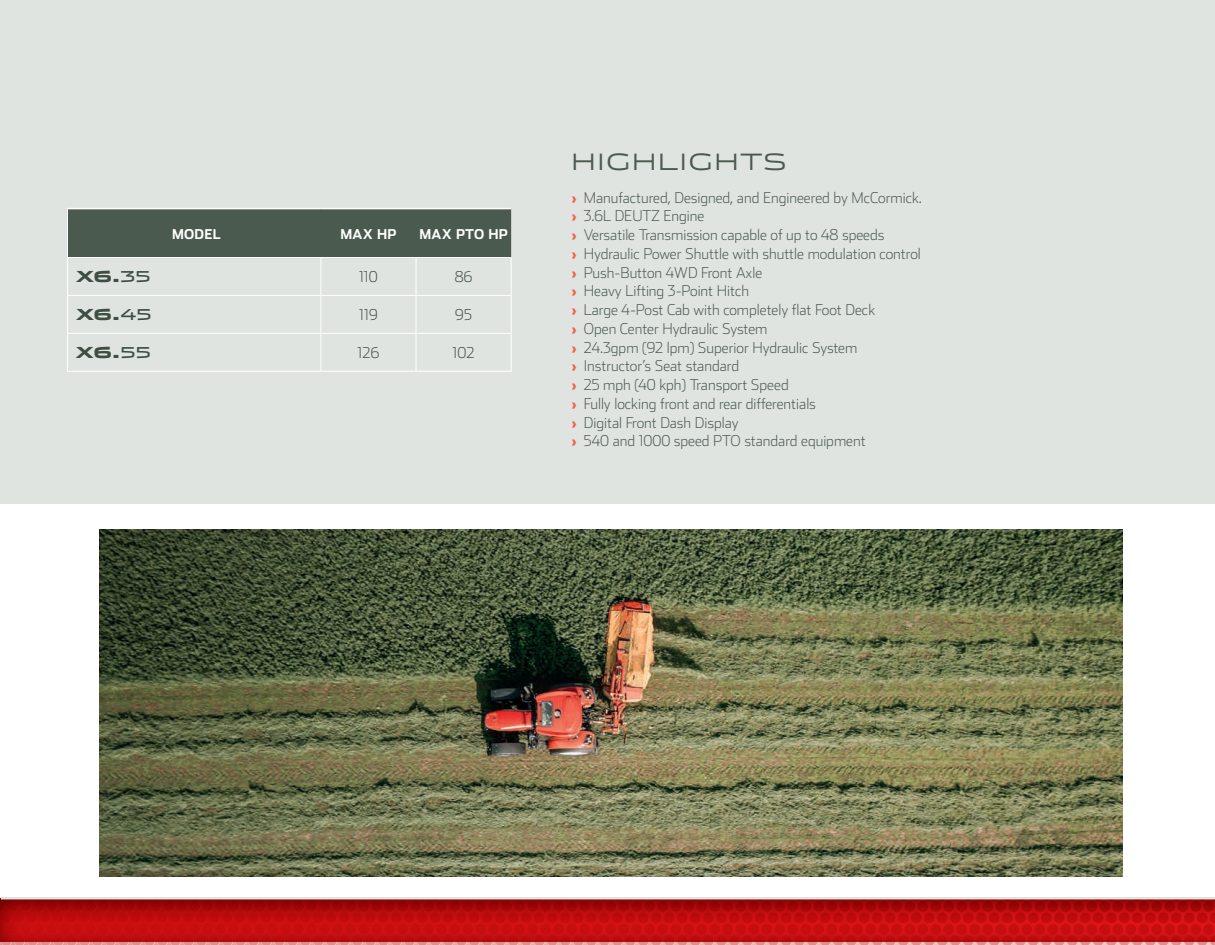
<style>
.page{position:relative;width:1215px;height:945px;background:#fff}
.page>*{position:absolute;margin:0;border:0;box-sizing:border-box;transform-origin:0 0}
.t1{font:300 22.5px "Stainless Ext";letter-spacing:.05em;color:#4b5a4e}
.t2{font:200 15px/18.8px "Stainless";color:#4b5a4e}
.t3{font:200 15px "Stainless";letter-spacing:.02em;color:#3f4e43}
.t4{font:900 15px "Stainless Ext";color:#3f4e43}
.t5{font:700 13.5px "Stainless";letter-spacing:.02em;color:#fff}
.s1{font-weight:400}
.s2{font-weight:900;color:#f26648}
</style>
<div class="page">
<img style="left:0;top:897px;width:1215px;height:48px">
<svg style="left:1px;top:876px;width:1214px;height:65px"></svg>
<div style="left:0;top:0;width:1215px;height:503px;background:#e0e4e1"></div>
<div style="left:68px;top:209px;width:443px;height:48px;background:#4b5a4e"></div>
<svg style="left:320px;top:258px;width:191px;height:113px"></svg>
<hr style="left:67px;top:257px;width:254px;height:1px;background:#fff">
<hr style="left:321px;top:257px;width:95px;height:1px;background:#fff">
<hr style="left:321px;top:258px;width:1px;height:37px;background:#fff">
<hr style="left:416px;top:257px;width:96px;height:1px;background:#fff">
<hr style="left:416px;top:258px;width:1px;height:37px;background:#fff">
<hr style="left:511px;top:258px;width:1px;height:37px;background:#fff">
<hr style="left:67px;top:295px;width:254px;height:1px;background:#fff">
<hr style="left:321px;top:295px;width:95px;height:1px;background:#fff">
<hr style="left:321px;top:296px;width:1px;height:37px;background:#fff">
<hr style="left:416px;top:295px;width:96px;height:1px;background:#fff">
<hr style="left:416px;top:296px;width:1px;height:37px;background:#fff">
<hr style="left:511px;top:296px;width:1px;height:37px;background:#fff">
<hr style="left:67px;top:333px;width:254px;height:1px;background:#fff">
<hr style="left:321px;top:333px;width:95px;height:1px;background:#fff">
<hr style="left:321px;top:334px;width:1px;height:37px;background:#fff">
<hr style="left:416px;top:333px;width:96px;height:1px;background:#fff">
<hr style="left:416px;top:334px;width:1px;height:37px;background:#fff">
<hr style="left:511px;top:334px;width:1px;height:37px;background:#fff">
<hr style="left:67px;top:371px;width:254px;height:1px;background:#fff">
<hr style="left:321px;top:371px;width:95px;height:1px;background:#fff">
<hr style="left:416px;top:371px;width:96px;height:1px;background:#fff">
<hr style="left:67px;top:208px;width:254px;height:1px;background:#fff">
<hr style="left:321px;top:208px;width:95px;height:1px;background:#fff">
<hr style="left:416px;top:208px;width:95px;height:1px;background:#fff">
<hr style="left:67px;top:209px;width:1px;height:48px;background:#fff">
<hr style="left:67px;top:258px;width:1px;height:37px;background:#fff">
<hr style="left:67px;top:296px;width:1px;height:37px;background:#fff">
<hr style="left:67px;top:334px;width:1px;height:37px;background:#fff">
<img style="left:99px;top:529px;width:1024px;height:347px">
<img style="left:1201px;top:503px;width:14px;height:388px">
<p class="t5" style="left:172px;top:225px;width:50px">MODEL</p>
<p class="t5" style="left:340px;top:225px;width:58px">MAX HP</p>
<p class="t5" style="left:419px;top:225px;width:90px">MAX PTO HP</p>
<p class="t4" style="left:76px;top:268px;width:76px">X6.<span class="s1">35</span></p>
<p class="t3" style="left:359px;top:268px;width:20px">110</p>
<p class="t3" style="left:455px;top:268px;width:19px">86</p>
<p class="t4" style="left:76px;top:306px;width:77px">X6.<span class="s1">45</span></p>
<p class="t3" style="left:359px;top:306px;width:20px">119</p>
<p class="t3" style="left:455px;top:306px;width:18px">95</p>
<p class="t4" style="left:76px;top:344px;width:76px">X6.<span class="s1">55</span></p>
<p class="t3" style="left:358px;top:344px;width:23px">126</p>
<p class="t3" style="left:453px;top:344px;width:24px">102</p>
<h1 class="t1" style="left:571px;top:148px;width:217px">HIGHLIGHTS</h1>
<p class="t2" style="left:571px;top:188px;width:352px"><span class="s2">›</span> Manufactured, Designed, and Engineered by McCormick. <span class="s2">›</span> 3.6L DEUTZ Engine<br><span class="s2">›</span> Versatile Transmission capable of up to 48 speeds<br><span class="s2">›</span> Hydraulic Power Shuttle with shuttle modulation control <span class="s2">›</span> Push-Button 4WD Front Axle<br><span class="s2">›</span> Heavy Lifting 3-Point Hitch<br><span class="s2">›</span> Large 4-Post Cab with completely flat Foot Deck<br><span class="s2">›</span> Open Center Hydraulic System<br><span class="s2">›</span> 24.3gpm (92 lpm) Superior Hydraulic System<br><span class="s2">›</span> Instructor’s Seat standard<br><span class="s2">›</span> 25 mph (40 kph) Transport Speed<br><span class="s2">›</span> Fully locking front and rear differentials<br><span class="s2">›</span> Digital Front Dash Display<br><span class="s2">›</span> 540 and 1000 speed PTO standard equipment</p>
</div>
